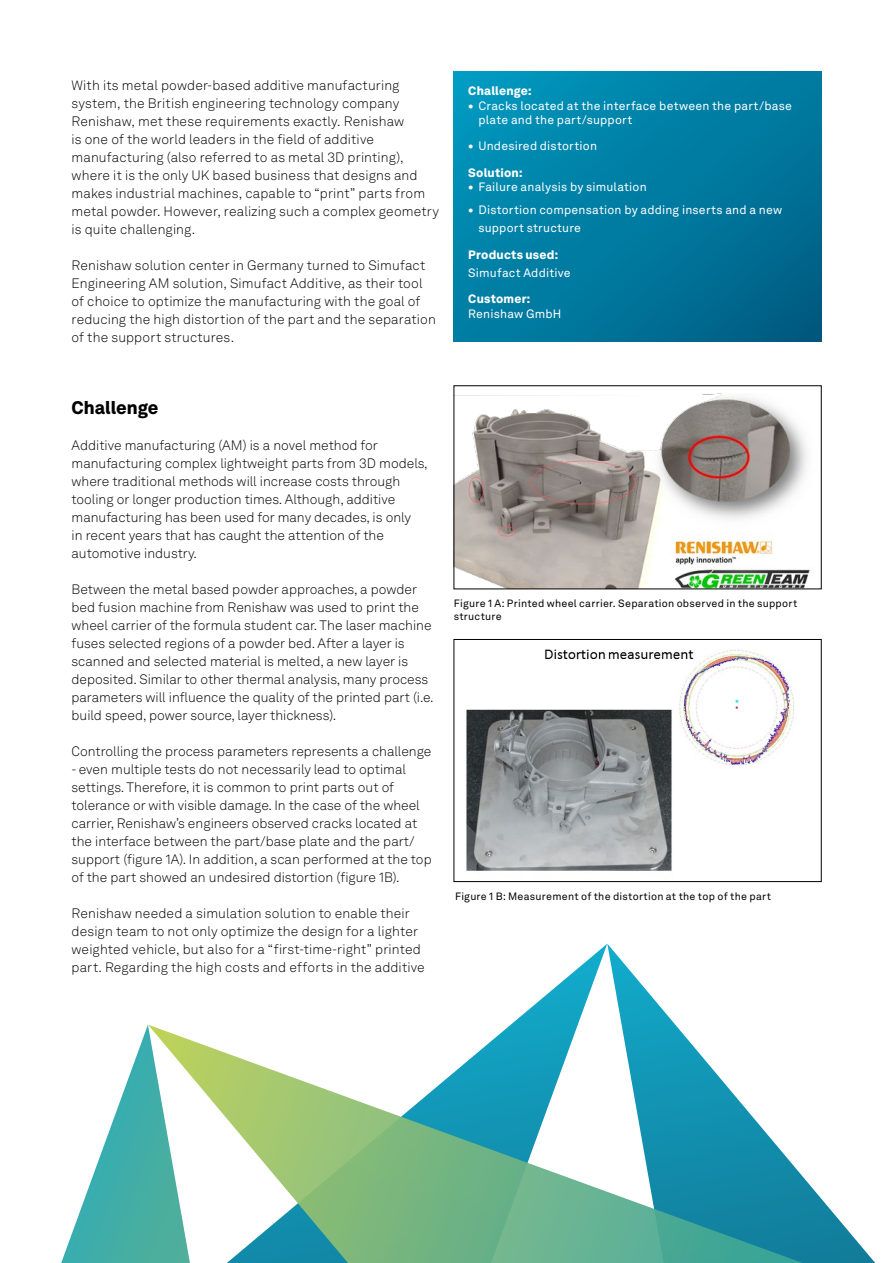
<style>
.page{position:relative;width:893px;height:1263px;background:#fff}
.page>*{position:absolute;margin:0;border:0;box-sizing:border-box;transform-origin:0 0}
.t1{font:900 18px "Hexagon Akkurat";color:#000}
.t2{font:300 13.5px/18px "Hexagon Akkurat";color:#000}
.t3{font:12px/14.4px "Hexagon Akkurat";letter-spacing:.015em;color:#fff}
.t4{font:900 12px "Hexagon Akkurat";letter-spacing:.02em;color:#fff}
.t5{font:10.5px/12.6px "Hexagon Akkurat";letter-spacing:.02em;color:#000}
.s1{font-weight:900}
</style>
<div class="page">
<svg style="left:607px;top:944px;width:68px;height:80px"></svg>
<svg style="left:61px;top:944px;width:546px;height:319px"></svg>
<svg style="left:148px;top:1024px;width:727px;height:239px"></svg>
<img style="left:456px;top:393px;width:354px;height:194px">
<img style="left:466px;top:649px;width:328px;height:222px">
<div style="left:454px;top:639px;width:367px;height:243px;border:1px solid #000"></div>
<svg style="left:454px;top:72px;width:367px;height:270px;background:#007ba1"></svg>
<p class="t2" style="left:72px;top:75px;width:369px">With its metal powder-based additive manufacturing system, the British engineering technology company Renishaw, met these requirements exactly. Renishaw<br>is one of the world leaders in the field of additive manufacturing (also referred to as metal 3D printing), where it is the only UK based business that designs and makes industrial machines, capable to “print” parts from metal powder. However, realizing such a complex geometry is quite challenging.</p>
<p class="t2" style="left:72px;top:255px;width:366px">Renishaw solution center in Germany turned to Simufact Engineering AM solution, Simufact Additive, as their tool of choice to optimize the manufacturing with the goal of reducing the high distortion of the part and the separation of the support structures.</p>
<p class="t4" style="left:468px;top:81px;width:65px">Challenge:</p>
<p class="t3" style="left:478px;top:98px;width:315px;text-indent:-10px"><span class="s1">•</span> Cracks located at the interface between the part/base plate and the part/support</p>
<p class="t3" style="left:468px;top:139px;width:130px"><span class="s1">•</span> Undesired distortion</p>
<p class="t4" style="left:468px;top:163px;width:56px">Solution:</p>
<p class="t3" style="left:468px;top:179px;width:180px"><span class="s1">•</span> Failure analysis by simulation</p>
<p class="t3" style="left:478px;top:201px;width:305px;line-height:18px;text-indent:-10px"><span class="s1">•</span> Distortion compensation by adding inserts and a new support structure</p>
<p class="t4" style="left:468px;top:245px;width:91px">Products used:</p>
<p class="t3" style="left:468px;top:265px;width:104px">Simufact Additive</p>
<p class="t4" style="left:468px;top:290px;width:64px">Customer:</p>
<p class="t3" style="left:468px;top:306px;width:95px">Renishaw GmbH</p>
<h1 class="t1" style="left:72px;top:393px;width:89px">Challenge</h1>
<p class="t2" style="left:72px;top:435px;width:358px">Additive manufacturing (AM) is a novel method for manufacturing complex lightweight parts from 3D models, where traditional methods will increase costs through tooling or longer production times. Although, additive manufacturing has been used for many decades, is only<br>in recent years that has caught the attention of the automotive industry.</p>
<p class="t2" style="left:72px;top:579px;width:364px">Between the metal based powder approaches, a powder bed fusion machine from Renishaw was used to print the wheel carrier of the formula student car. The laser machine fuses selected regions of a powder bed. After a layer is scanned and selected material is melted, a new layer is deposited. Similar to other thermal analysis, many process parameters will influence the quality of the printed part (i.e. build speed, power source, layer thickness).</p>
<p class="t2" style="left:72px;top:741px;width:361px">Controlling the process parameters represents a challenge</p>
<p class="t2" style="left:72px;top:759px;width:362px">- even multiple tests do not necessarily lead to optimal settings. Therefore, it is common to print parts out of tolerance or with visible damage. In the case of the wheel carrier, Renishaw’s engineers observed cracks located at the interface between the part/base plate and the part/ support (figure 1A). In addition, a scan performed at the top of the part showed an undesired distortion (figure 1B).</p>
<p class="t2" style="left:72px;top:903px;width:355px">Renishaw needed a simulation solution to enable their design team to not only optimize the design for a lighter weighted vehicle, but also for a “first-time-right” printed part. Regarding the high costs and efforts in the additive</p>
<p class="t5" style="left:454px;top:597px;width:345px">Figure 1 A: Printed wheel carrier. Separation observed in the support structure</p>
<p class="t5" style="left:455px;top:889px;width:317px">Figure 1 B: Measurement of the distortion at the top of the part</p>
</div>
